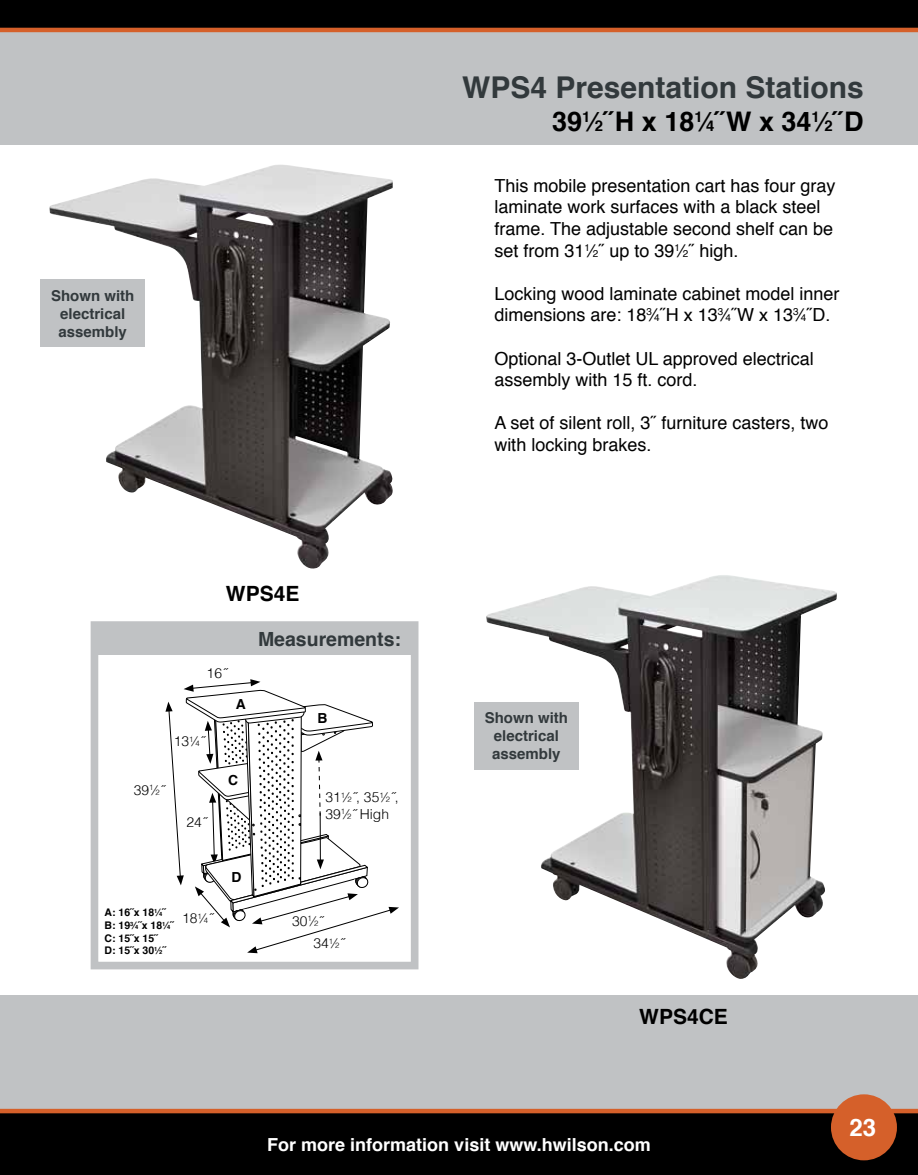
<style>
.page{position:relative;width:918px;height:1175px;background:#fff}
.page>*{position:absolute;margin:0;border:0;box-sizing:border-box;transform-origin:0 0}
.t1{font:700 30px "Helvetica";color:#32393c}
.t2{font:700 27px "Helvetica";color:#000}
.t3{font:700 24px "Helvetica";color:#fff}
.t4{font:700 21px "Helvetica";color:#000}
.t5{font:700 19.5px "Helvetica";color:#32393c}
.t6{font:18px/21.6px "Helvetica";color:#000}
.t7{font:700 18px "Helvetica";color:#fff}
.t8{font:700 15px/18px "Helvetica";color:#32393c;text-align:center}
.t9{font:300 13.8px/16.6px "Helvetica";color:#000}
.t10{font:700 13.8px "Helvetica";color:#000}
.t11{font:700 10.5px/12.6px "Helvetica";color:#000}
.s1{font-size:7.65px}
.s2{font-size:5.7px}
.s3{font-size:14.85px}
.s4{font-size:9.9px}
</style>
<div class="page">
<div style="left:0;top:995px;width:918px;height:113px;background:#c0c2c4"></div>
<div style="left:0;top:32px;width:918px;height:113px;background:#c0c2c4"></div>
<img style="left:49px;top:165px;width:344px;height:404px">
<img style="left:486px;top:575px;width:351px;height:403px">
<div style="left:474px;top:702px;width:105px;height:67px;background:#c0c2c4"></div>
<div style="left:40px;top:280px;width:105px;height:67px;background:#c0c2c4"></div>
<div style="left:91px;top:621px;width:327px;height:348px;border:8px solid #c0c2c4"></div>
<div style="left:96px;top:622px;width:319px;height:32px;background:#c0c2c4"></div>
<svg style="left:165px;top:679px;width:234px;height:274px"></svg>
<div style="left:0;top:1109px;width:918px;height:65px;background:#000"></div>
<div style="left:0;top:0;width:918px;height:32px;background:#000"></div>
<hr style="left:0;top:28px;width:918px;height:4px;background:#d5602a">
<div style="left:0;top:1108px;width:918px;height:5px;background:#d5602a"></div>
<div style="left:831px;top:1094px;width:66px;height:66px;background:#d5602a;border-radius:50%"></div>
<p class="t8" style="left:51px;top:287px;width:85px">Shown with electrical assembly</p>
<p class="t4" style="left:226px;top:576px;width:75px">WPS4E</p>
<p class="t9" style="left:207px;top:664px;width:22px">16˝</p>
<p class="t9" style="left:174px;top:733px;width:32px">13<sup>1</sup>⁄<span class="s1">4</span>˝</p>
<p class="t10" style="left:236px;top:692px;width:11px">A</p>
<p class="t9" style="left:134px;top:781px;width:32px">39<sup>1</sup>⁄<span class="s1">2</span>˝</p>
<p class="t9" style="left:187px;top:814px;width:22px">24˝</p>
<p class="t10" style="left:228px;top:769px;width:11px">C</p>
<p class="t5" style="left:258px;top:623px;width:145px">Measurements:</p>
<p class="t10" style="left:318px;top:707px;width:11px">B</p>
<p class="t9" style="left:325px;top:789px;width:75px">31<sup>1</sup>⁄<span class="s1">2</span>˝, 35<sup>1</sup>⁄<span class="s1">2</span>˝,<br>39<sup>1</sup>⁄<span class="s1">2</span>˝ High</p>
<p class="t10" style="left:232px;top:866px;width:11px">D</p>
<p class="t11" style="left:105px;top:906px;width:71px">A: 16˝x 18<sup>1</sup>⁄<span class="s2">4</span>˝<br>B: 19<sup>3</sup>⁄<span class="s2">4</span>˝x 18<sup>1</sup>⁄<span class="s2">4</span>˝<br>C: 15˝x 15˝<br>D: 15˝x 30<sup>1</sup>⁄<span class="s2">2</span>˝</p>
<p class="t9" style="left:182px;top:909px;width:32px">18<sup>1</sup>⁄<span class="s1">4</span>˝</p>
<p class="t9" style="left:292px;top:912px;width:32px">30<sup>1</sup>⁄<span class="s1">2</span>˝</p>
<p class="t9" style="left:314px;top:935px;width:32px">34<sup>1</sup>⁄<span class="s1">2</span>˝</p>
<h1 class="t1" style="left:462px;top:63px;width:403px">WPS4 Presentation Stations</h1>
<h2 class="t2" style="left:552px;top:99px;width:313px">39<sup>1</sup>⁄<span class="s3">2</span>˝H x 18<sup>1</sup>⁄<span class="s3">4</span>˝W x 34<sup>1</sup>⁄<span class="s3">2</span>˝D</h2>
<p class="t6" style="left:494px;top:175px;width:343px">This mobile presentation cart has four gray laminate work surfaces with a black steel frame. The adjustable second shelf can be set from 31<sup>1</sup>⁄<span class="s4">2</span>˝ up to 39<sup>1</sup>⁄<span class="s4">2</span>˝ high.</p>
<p class="t6" style="left:494px;top:283px;width:347px">Locking wood laminate cabinet model inner dimensions are: 18<sup>3</sup>⁄<span class="s4">4</span>˝H x 13<sup>3</sup>⁄<span class="s4">4</span>˝W x 13<sup>3</sup>⁄<span class="s4">4</span>˝D.</p>
<p class="t6" style="left:494px;top:348px;width:321px">Optional 3-Outlet UL approved electrical assembly with 15 ft. cord.</p>
<p class="t6" style="left:494px;top:413px;width:336px">A set of silent roll, 3˝ furniture casters, two with locking brakes.</p>
<p class="t8" style="left:485px;top:709px;width:85px">Shown with electrical assembly</p>
<p class="t4" style="left:639px;top:999px;width:90px">WPS4CE</p>
<p class="t7" style="left:267px;top:1130px;width:385px">For more information visit www.hwilson.com</p>
<h3 class="t3" style="left:849px;top:1108px;width:28px">23</h3>
</div>
